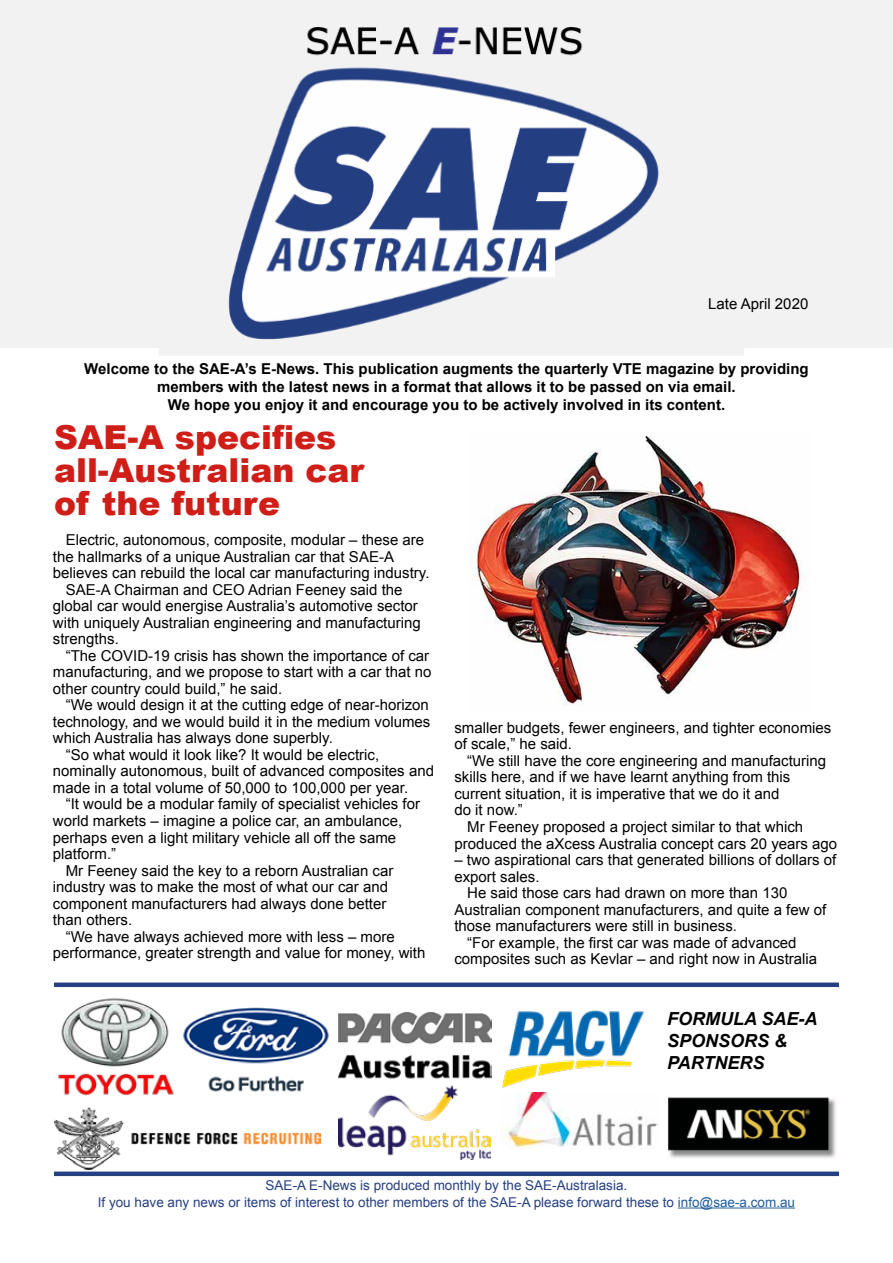
<style>
.page{position:relative;width:893px;height:1263px;background:#fff}
.page>*{position:absolute;margin:0;border:0;box-sizing:border-box;transform-origin:0 0}
.t1{font:900 33px/33px "Arial";color:#cf1e18}
.t2{font:italic 700 18px/21.6px "Arial";color:#000}
.t3{font:15px/16.5px "Arial";color:#000}
.t4{font:700 15px/18px "Arial";color:#000;text-align:center}
.t5{font:13.5px/16.2px "Arial";color:#264081;text-align:center}
.s1{color:#215e9e}
</style>
<div class="page">
<hr style="left:678px;top:1207px;width:117px;height:1px;background:#215e9e">
<img style="left:54px;top:1107px;width:267px;height:63px">
<img style="left:58px;top:998px;width:271px;height:98px">
<img style="left:338px;top:1012px;width:153px;height:147px">
<img style="left:502px;top:1010px;width:142px;height:78px">
<img style="left:502px;top:1092px;width:156px;height:56px">
<img style="left:667px;top:1097px;width:169px;height:61px">
<div style="left:54px;top:982px;width:785px;height:5px;background:#264081"></div>
<div style="left:0;top:0;width:893px;height:348px;background:#f2f2f2"></div>
<div style="left:159px;top:20px;width:584px;height:335px;background:#f2f2f2"></div>
<img style="left:228px;top:27px;width:431px;height:313px">
<div style="left:54px;top:1171px;width:785px;height:5px;background:#264081"></div>
<img style="left:470px;top:435px;width:334px;height:271px">
<p class="t3" style="left:708px;top:295px;width:102px">Late April 2020</p>
<p class="t4" style="left:84px;top:360px;width:726px">Welcome to the SAE-A’s E-News. This publication augments the quarterly VTE magazine by providing members with the latest news in a format that allows it to be passed on via email.<br>We hope you enjoy it and encourage you to be actively involved in its content.</p>
<h1 class="t1" style="left:54px;top:420px;width:312px">SAE-A specifies all-Australian car of the future</h1>
<p class="t3" style="left:66px;top:532px;width:360px">Electric, autonomous, composite, modular – these are</p>
<p class="t3" style="left:53px;top:549px;width:343px">the hallmarks of a unique Australian car that SAE-A</p>
<p class="t3" style="left:53px;top:565px;width:378px">believes can rebuild the local car manufacturing industry.</p>
<p class="t3" style="left:66px;top:582px;width:338px">SAE-A Chairman and CEO Adrian Feeney said the</p>
<p class="t3" style="left:53px;top:598px;width:366px">global car would energise Australia’s automotive sector</p>
<p class="t3" style="left:53px;top:615px;width:369px">with uniquely Australian engineering and manufacturing</p>
<p class="t3" style="left:53px;top:631px;width:67px">strengths.</p>
<p class="t3" style="left:66px;top:648px;width:365px">“The COVID-19 crisis has shown the importance of car</p>
<p class="t3" style="left:53px;top:664px;width:380px">manufacturing, and we propose to start with a car that no</p>
<p class="t3" style="left:53px;top:681px;width:231px">other country could build,” he said.</p>
<p class="t3" style="left:66px;top:697px;width:365px">“We would design it at the cutting edge of near-horizon</p>
<p class="t3" style="left:53px;top:714px;width:379px">technology, and we would build it in the medium volumes</p>
<p class="t3" style="left:53px;top:730px;width:281px">which Australia has always done superbly.</p>
<p class="t3" style="left:66px;top:747px;width:315px">“So what would it look like? It would be electric,</p>
<p class="t3" style="left:53px;top:763px;width:383px">nominally autonomous, built of advanced composites and</p>
<p class="t3" style="left:53px;top:780px;width:357px">made in a total volume of 50,000 to 100,000 per year.</p>
<p class="t3" style="left:66px;top:796px;width:356px">“It would be a modular family of specialist vehicles for</p>
<p class="t3" style="left:53px;top:813px;width:351px">world markets – imagine a police car, an ambulance,</p>
<p class="t3" style="left:53px;top:829px;width:345px">perhaps even a light military vehicle all off the same</p>
<p class="t3" style="left:53px;top:846px;width:65px">platform.”</p>
<p class="t3" style="left:66px;top:862px;width:329px">Mr Feeney said the key to a reborn Australian car</p>
<p class="t3" style="left:53px;top:879px;width:337px">industry was to make the most of what our car and</p>
<p class="t3" style="left:53px;top:895px;width:335px">component manufacturers had always done better</p>
<p class="t3" style="left:53px;top:912px;width:81px">than others.</p>
<p class="t3" style="left:66px;top:928px;width:330px">“We have always achieved more with less – more</p>
<p class="t3" style="left:53px;top:945px;width:374px">performance, greater strength and value for money, with</p>
<p class="t3" style="left:454px;top:720px;width:378px">smaller budgets, fewer engineers, and tighter economies of scale,” he said.</p>
<p class="t3" style="left:467px;top:753px;width:361px">“We still have the core engineering and manufacturing</p>
<p class="t3" style="left:454px;top:769px;width:337px">skills here, and if we have learnt anything from this</p>
<p class="t3" style="left:454px;top:786px;width:327px">current situation, it is imperative that we do it and</p>
<p class="t3" style="left:454px;top:802px;width:70px">do it now.”</p>
<p class="t3" style="left:467px;top:819px;width:337px">Mr Feeney proposed a project similar to that which</p>
<p class="t3" style="left:454px;top:835px;width:384px">produced the aXcess Australia concept cars 20 years ago</p>
<p class="t3" style="left:454px;top:852px;width:383px">– two aspirational cars that generated billions of dollars of</p>
<p class="t3" style="left:454px;top:868px;width:87px">export sales.</p>
<p class="t3" style="left:467px;top:885px;width:322px">He said those cars had drawn on more than 130</p>
<p class="t3" style="left:454px;top:901px;width:373px">Australian component manufacturers, and quite a few of</p>
<p class="t3" style="left:454px;top:918px;width:284px">those manufacturers were still in business.</p>
<p class="t3" style="left:467px;top:934px;width:331px">“For example, the first car was made of advanced</p>
<p class="t3" style="left:454px;top:951px;width:364px">composites such as Kevlar – and right now in Australia</p>
<p class="t2" style="left:667px;top:1009px;width:152px">FORMULA SAE-A<br>SPONSORS &amp;<br>PARTNERS</p>
<p class="t5" style="left:98px;top:1178px;width:699px">SAE-A E-News is produced monthly by the SAE-Australasia.<br>If you have any news or items of interest to other members of the SAE-A please forward these to <span class="s1">info@sae-a.com.au</span></p>
</div>
